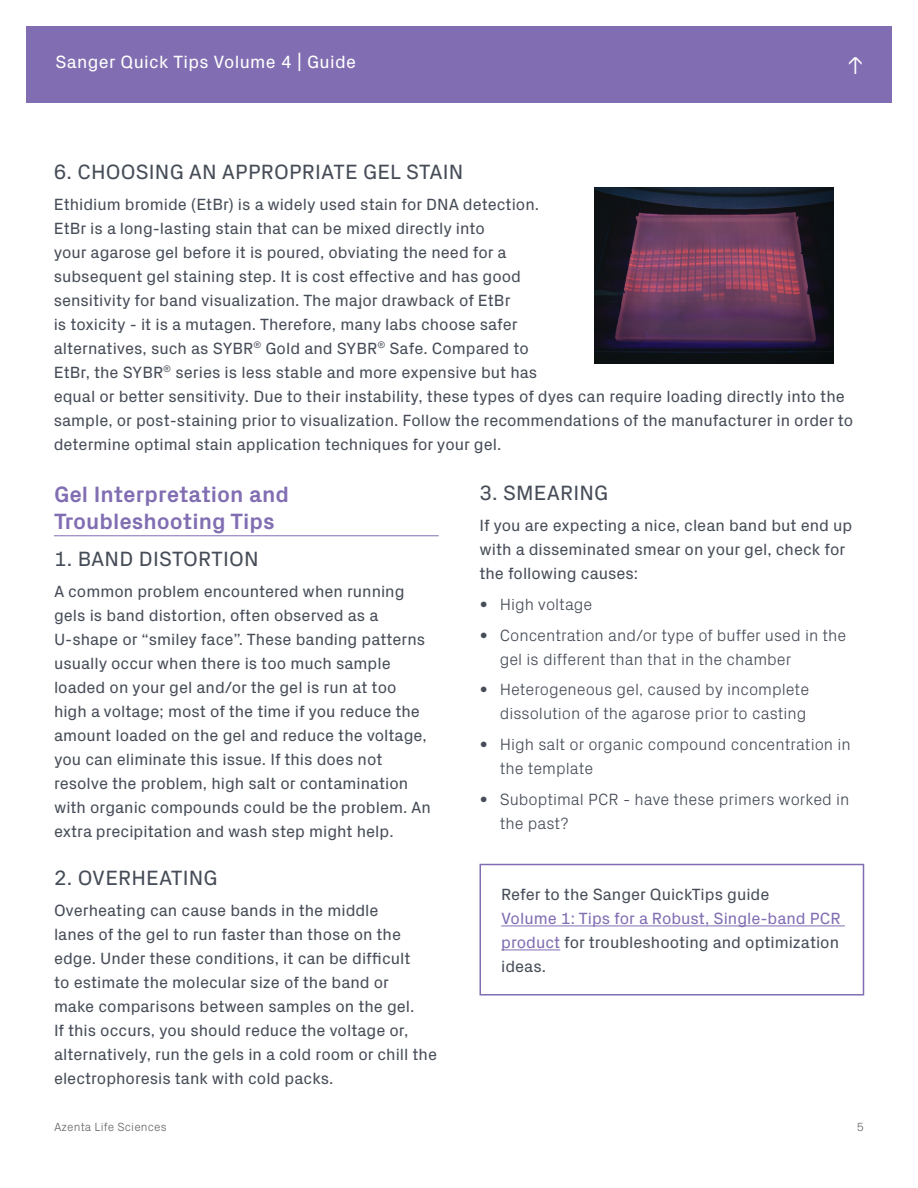
<style>
.page{position:relative;width:918px;height:1188px;background:#fff}
.page>*{position:absolute;margin:0;border:0;box-sizing:border-box;transform-origin:0 0}
.t1{font:300 24.75px "Px Grotesk";color:#fff}
.t2{font:700 22.5px/27px "Px Grotesk";color:#816eb2}
.t3{font:21px "Px Grotesk";letter-spacing:.01em;color:#474d58}
.t4{font:18px "Px Grotesk";letter-spacing:.02em;color:#fff}
.t5{font:16.5px/24px "Px Grotesk";color:#474d58}
.t6{font:300 16.5px/24px "Px Grotesk";color:#474d58}
.t7{font:16.5px/24px "Px Grotesk";color:#816eb2;text-align:justify}
.t8{font:300 12px "Px Grotesk";letter-spacing:.01em;color:#676a6a}
.s1{font-weight:400}
.s2{color:#474d58}
</style>
<div class="page">
<div style="left:26px;top:26px;width:866px;height:76px;background:#816eb2"></div>
<img style="left:594px;top:188px;width:239px;height:176px">
<hr style="left:54px;top:535px;width:385px;height:1px;background:#816eb2">
<hr style="left:501px;top:926px;width:344px;height:1px;background:#816eb2">
<hr style="left:501px;top:950px;width:59px;height:1px;background:#816eb2">
<div style="left:479px;top:864px;width:385px;height:132px;border:2px solid #816eb2"></div>
<p class="t4" style="left:56px;top:49px;width:302px">Sanger Quick Tips Volume 4 | Guide</p>
<h1 class="t1" style="left:847px;top:48px;width:19px">↑</h1>
<p class="t3" style="left:54px;top:157px;width:411px">6. CHOOSING AN APPROPRIATE GEL STAIN</p>
<p class="t5" style="left:54px;top:191px;width:801px">Ethidium bromide (EtBr) is a widely used stain for DNA detection.<br>EtBr is a long-lasting stain that can be mixed directly into<br>your agarose gel before it is poured, obviating the need for a<br>subsequent gel staining step. It is cost effective and has good<br>sensitivity for band visualization. The major drawback of EtBr<br>is toxicity - it is a mutagen. Therefore, many labs choose safer<br>alternatives, such as SYBR<sup>®</sup> Gold and SYBR<sup>®</sup> Safe. Compared to<br>EtBr, the SYBR<sup>®</sup> series is less stable and more expensive but has<br>equal or better sensitivity. Due to their instability, these types of dyes can require loading directly into the sample, or post-staining prior to visualization. Follow the recommendations of the manufacturer in order to determine optimal stain application techniques for your gel.</p>
<h2 class="t2" style="left:54px;top:479px;width:237px">Gel Interpretation and<br>Troubleshooting Tips</h2>
<p class="t3" style="left:54px;top:544px;width:206px">1. BAND DISTORTION</p>
<p class="t5" style="left:54px;top:578px;width:378px">A common problem encountered when running gels is band distortion, often observed as a U-shape or “smiley face”. These banding patterns usually occur when there is too much sample loaded on your gel and/or the gel is run at too high a voltage; most of the time if you reduce the amount loaded on the gel and reduce the voltage, you can eliminate this issue. If this does not resolve the problem, high salt or contamination with organic compounds could be the problem. An extra precipitation and wash step might help.</p>
<p class="t3" style="left:54px;top:863px;width:165px">2. OVERHEATING</p>
<p class="t5" style="left:54px;top:897px;width:385px">Overheating can cause bands in the middle<br>lanes of the gel to run faster than those on the edge. Under these conditions, it can be difficult<br>to estimate the molecular size of the band or<br>make comparisons between samples on the gel.<br>If this occurs, you should reduce the voltage or, alternatively, run the gels in a cold room or chill the electrophoresis tank with cold packs.</p>
<p class="t3" style="left:480px;top:478px;width:130px">3. SMEARING</p>
<p class="t5" style="left:479px;top:512px;width:374px">If you are expecting a nice, clean band but end up with a disseminated smear on your gel, check for the following causes:</p>
<p class="t6" style="left:479px;top:591px;width:114px"><span class="s1">•</span> High voltage</p>
<p class="t6" style="left:500px;top:622px;width:348px;text-indent:-20px"><span class="s1">•</span> Concentration and/or type of buffer used in the gel is different than that in the chamber</p>
<p class="t6" style="left:479px;top:676px;width:331px;text-align:right"><span class="s1">•</span> Heterogeneous gel, caused by incomplete dissolution of the agarose prior to casting</p>
<p class="t6" style="left:500px;top:731px;width:353px;text-indent:-20px"><span class="s1">•</span> High salt or organic compound concentration in the template</p>
<p class="t6" style="left:500px;top:786px;width:351px;text-indent:-20px"><span class="s1">•</span> Suboptimal PCR - have these primers worked in the past?</p>
<p class="t5" style="left:501px;top:881px;width:270px">Refer to the Sanger QuickTips guide</p>
<p class="t7" style="left:501px;top:905px;width:341px">Volume 1: Tips for a Robust, Single-band PCR product <span class="s2">for troubleshooting and optimization ideas.</span></p>
<p class="t8" style="left:54px;top:1118px;width:114px">Azenta Life Sciences</p>
<p class="t8" style="left:857px;top:1118px;width:9px">5</p>
</div>
